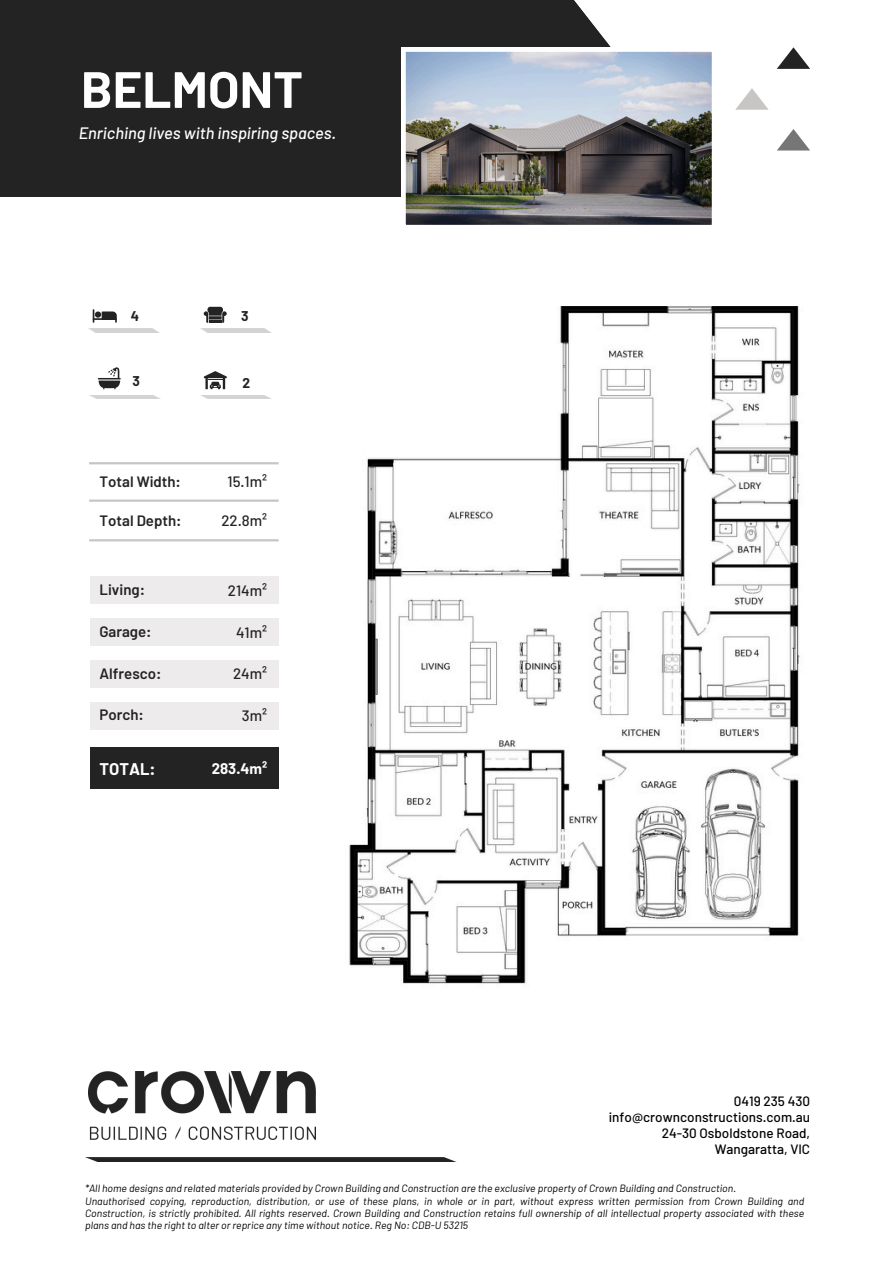
<style>
.page{position:relative;width:894px;height:1264px;background:#fff}
.page>*{position:absolute;margin:0;border:0;box-sizing:border-box;transform-origin:0 0}
.t1{font:700 51px "Barlow";color:#fff}
.t2{font:italic 500 16.5px "Barlow";color:#fff}
.t3{font:700 16.5px "Barlow";color:#fff}
.t4{font:600 15px "Barlow";color:#232323}
.t5{font:500 15px "Barlow";color:#232323}
.t6{font:700 15px "Barlow";color:#fff}
.t7{font:700 13.8px "Barlow";color:#232323}
.t8{font:500 13.5px/15.8px "Barlow";color:#000;text-align:right}
.t9{font:italic 10.5px/12.3px "Barlow";color:#000;text-align:justify}
</style>
<div class="page">
<div style="left:0;top:0;width:615px;height:197px;background:#232323"></div>
<svg style="left:574px;top:0;width:236px;height:151px"></svg>
<img style="left:401px;top:47px;width:315px;height:178px">
<img style="left:89px;top:1071px;width:226px;height:67px">
<img style="left:85px;top:1157px;width:369px;height:4px">
<svg style="left:776px;top:47px;width:34px;height:22px"></svg>
<svg style="left:735px;top:88px;width:33px;height:22px"></svg>
<svg style="left:776px;top:129px;width:34px;height:21px"></svg>
<hr style="left:89px;top:462px;width:189px;height:2px;background:#c8c5c5">
<div style="left:90px;top:576px;width:188px;height:27px;background:#edebeb"></div>
<div style="left:90px;top:618px;width:188px;height:27px;background:#edebeb"></div>
<div style="left:90px;top:660px;width:188px;height:27px;background:#edebeb"></div>
<div style="left:90px;top:702px;width:188px;height:27px;background:#edebeb"></div>
<hr style="left:89px;top:499px;width:189px;height:3px;background:#c8c5c5">
<hr style="left:89px;top:539px;width:189px;height:2px;background:#c8c5c5">
<div style="left:90px;top:747px;width:188px;height:42px;background:#232323"></div>
<svg style="left:93px;top:309px;width:24px;height:14px"></svg>
<svg style="left:204px;top:307px;width:23px;height:15px"></svg>
<img style="left:202px;top:329px;width:68px;height:3px">
<img style="left:90px;top:329px;width:68px;height:3px">
<svg style="left:204px;top:371px;width:22px;height:18px"></svg>
<svg style="left:98px;top:367px;width:23px;height:22px"></svg>
<img style="left:89px;top:395px;width:71px;height:4px">
<img style="left:200px;top:395px;width:71px;height:4px">
<img style="left:349px;top:307px;width:451px;height:677px">
<p class="t1" style="left:81px;top:57px;width:223px">BELMONT</p>
<p class="t2" style="left:79px;top:123px;width:259px">Enriching lives with inspiring spaces.</p>
<h3 class="t7" style="left:131px;top:307px;width:10px">4</h3>
<h3 class="t7" style="left:241px;top:307px;width:9px">3</h3>
<h3 class="t7" style="left:132px;top:372px;width:9px">3</h3>
<h3 class="t7" style="left:242px;top:374px;width:9px">2</h3>
<p class="t4" style="left:99px;top:472px;width:83px">Total Width:</p>
<p class="t4" style="left:99px;top:511px;width:83px">Total Depth:</p>
<p class="t4" style="left:99px;top:579px;width:47px">Living:</p>
<p class="t4" style="left:99px;top:621px;width:54px">Garage:</p>
<p class="t4" style="left:99px;top:663px;width:63px">Alfresco:</p>
<p class="t4" style="left:99px;top:705px;width:46px">Porch:</p>
<p class="t3" style="left:99px;top:758px;width:58px">TOTAL:</p>
<h3 class="t5" style="left:227px;top:472px;width:41px">15.1m²</h3>
<h3 class="t5" style="left:221px;top:511px;width:47px">22.8m²</h3>
<h3 class="t5" style="left:228px;top:580px;width:41px">214m²</h3>
<h3 class="t5" style="left:236px;top:622px;width:33px">41m²</h3>
<h3 class="t5" style="left:233px;top:664px;width:36px">24m²</h3>
<h3 class="t5" style="left:242px;top:706px;width:27px">3m²</h3>
<h3 class="t6" style="left:212px;top:759px;width:57px">283.4m²</h3>
<h3 class="t8" style="left:608px;top:1093px;width:203px">0419 235 430 info@crownconstructions.com.au<br>24-30 Osboldstone Road,<br>Wangaratta, VIC</h3>
<p class="t9" style="left:85px;top:1181px;width:652px">*All home designs and related materials provided by Crown Building and Construction are the exclusive property of Crown Building and Construction.</p>
<p class="t9" style="left:85px;top:1194px;width:720px">Unauthorised copying, reproduction, distribution, or use of these plans, in whole or in part, without express written permission from Crown Building and Construction, is strictly prohibited. All rights reserved. Crown Building and Construction retains full ownership of all intellectual property associated with these plans and has the right to alter or reprice any time without notice. Reg No: CDB-U 53215</p>
</div>
